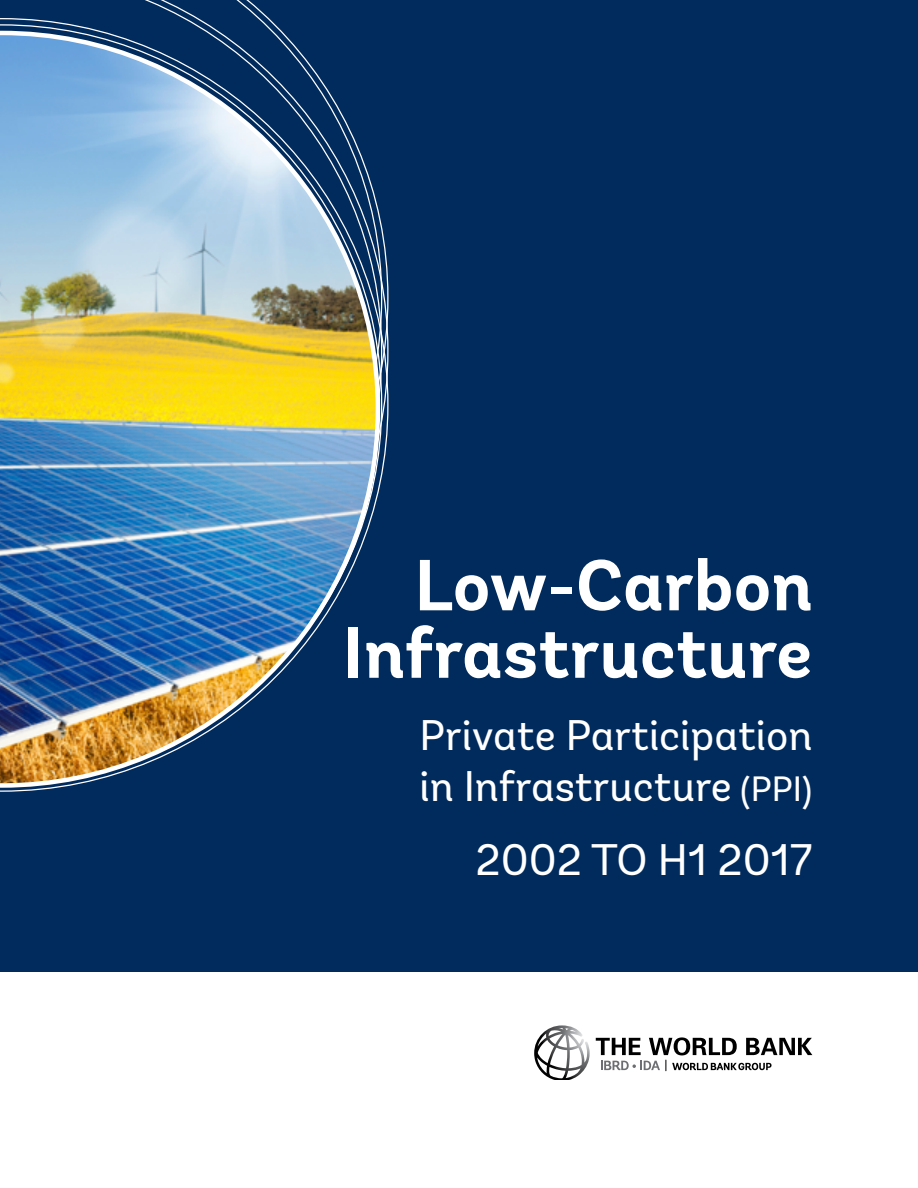
<style>
.page{position:relative;width:918px;height:1188px;background:#fff}
.page>*{position:absolute;margin:0;border:0;box-sizing:border-box;transform-origin:0 0}
.t1{font:700 72px/67.5px "Andes";color:#fff;text-align:right}
.t2{font:44.1px "Andes";color:#fff}
.t3{font:42.75px/51.3px "Andes";color:#fff}
.s1{font-size:35.1px}
</style>
<div class="page">
<div style="left:0;top:0;width:918px;height:972px;background:#002b5c"></div>
<svg style="left:596px;top:1037px;width:216px;height:34px"></svg>
<svg style="left:534px;top:1025px;width:56px;height:55px"></svg>
<img style="left:0;top:31px;width:380px;height:757px">
<h1 class="t1" style="left:343px;top:554px;width:471px">Low-Carbon<br>Infrastructure</h1>
<p class="t3" style="left:420px;top:710px;width:394px">Private Participation in Infrastructure <span class="s1">(PPI)</span></p>
<p class="t2" style="left:476px;top:833px;width:338px">2002 TO H1 2017</p>
</div>
